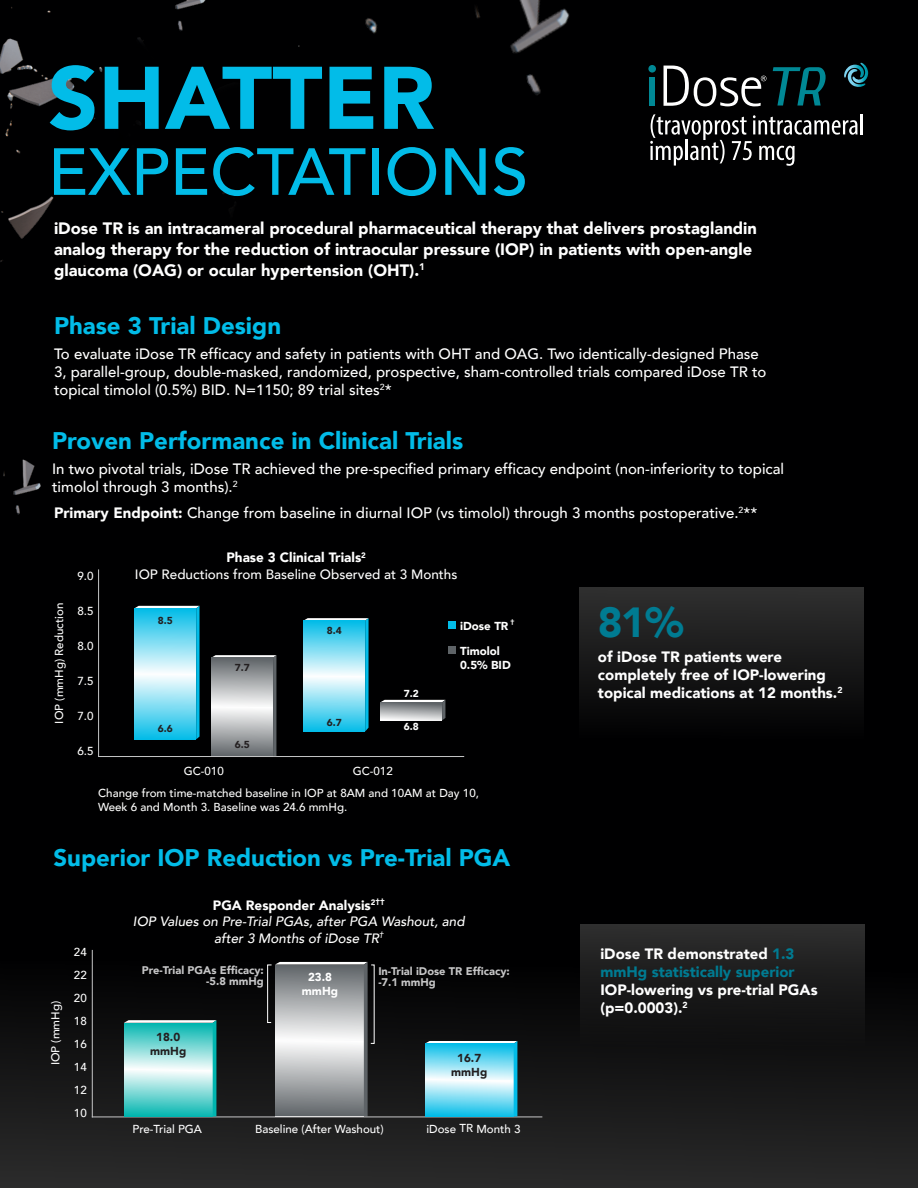
<style>
.page{position:relative;width:918px;height:1188px;background:#000001}
.page>*{position:absolute;margin:0;border:0;box-sizing:border-box;transform-origin:0 0}
.t1{font:900 87.75px "Avenir";color:#02bce8}
.t2{font:500 65.85px "Avenir";color:#02bce8}
.t3{font:900 42px "Avenir";color:#007b92}
.t4{font:900 24px "Avenir";color:#02bce8}
.t5{font:900 16.5px/21px "Avenir";color:#fff}
.t6{font:500 15px/18px "Avenir";color:#fff}
.t7{font:900 15px/18px "Avenir";color:#fff}
.t8{font:italic 500 13.5px "Avenir";color:#fff}
.t9{font:900 13.5px "Avenir";color:#fff}
.t10{font:500 13.5px "Avenir";color:#fff}
.t11{font:500 11.55px/13.8px "Avenir";color:#fff}
.t12{font:900 11.55px/13.5px "Avenir";color:#fff}
.t13{font:900 11.55px "Avenir";color:#231f20}
.t14{font:900 11.1px "Avenir";color:#c6c6c7}
.t15{font:900 10.05px "Avenir";color:#231f20}
.t16{font:900 10.05px "Avenir";color:#fff}
.t17{font:900 6.75px "Avenir";color:#fff}
.s1{font-weight:900}
.s2{color:#007b92}
</style>
<div class="page">
<img style="left:3px;top:459px;width:38px;height:56px">
<img style="left:0;top:0;width:233px;height:267px">
<img style="left:298px;top:0;width:410px;height:107px">
<div style="left:649px;top:77px;width:6px;height:29px;background:#008895"></div>
<div style="left:648px;top:65px;width:8px;height:8px;background:#008895;border-radius:50%"></div>
<svg style="left:664px;top:66px;width:102px;height:40px"></svg>
<hr style="left:861px;top:114px;width:2px;height:20px;background:#fff">
<svg style="left:650px;top:114px;width:208px;height:52px"></svg>
<svg style="left:773px;top:67px;width:53px;height:39px"></svg>
<svg style="left:844px;top:63px;width:24px;height:24px"></svg>
<div style="left:580px;top:587px;width:284px;height:153px;background:linear-gradient(to bottom,#303030,#000001)"></div>
<hr style="left:98px;top:569px;width:1px;height:188px;background:#c6c7c8">
<hr style="left:98px;top:756px;width:366px;height:1px;background:#c6c7c8">
<div style="left:448px;top:621px;width:8px;height:7px;background:#02bce8"></div>
<div style="left:448px;top:646px;width:8px;height:8px;background:#5e6367"></div>
<svg style="left:135px;top:606px;width:65px;height:133px"></svg>
<div style="left:134px;top:608px;width:62px;height:66px;background:linear-gradient(to bottom,#00bbe7,#f6fcfe)"></div>
<div style="left:134px;top:674px;width:62px;height:65px;background:linear-gradient(to bottom,#fcfefe,#06bde8)"></div>
<svg style="left:211px;top:655px;width:65px;height:101px"></svg>
<div style="left:211px;top:658px;width:62px;height:49px;background:linear-gradient(to bottom,#5e6367,#fbfbfb)"></div>
<div style="left:211px;top:707px;width:62px;height:49px;background:linear-gradient(to bottom,#fdfdfd,#616569)"></div>
<svg style="left:381px;top:700px;width:64px;height:20px"></svg>
<svg style="left:380px;top:702px;width:62px;height:18px"></svg>
<svg style="left:303px;top:618px;width:66px;height:113px"></svg>
<div style="left:303px;top:621px;width:62px;height:55px;background:linear-gradient(to bottom,#02bce8,#f8fdfe)"></div>
<div style="left:303px;top:676px;width:62px;height:55px;background:linear-gradient(to bottom,#fdfefe,#07bde8)"></div>
<div style="left:0;top:961px;width:918px;height:227px;background:linear-gradient(to bottom,#010102,#2b2b2b)"></div>
<svg style="left:275px;top:962px;width:93px;height:154px"></svg>
<div style="left:275px;top:965px;width:89px;height:76px;background:linear-gradient(to bottom,#5e6367,#fafafa)"></div>
<div style="left:275px;top:1041px;width:89px;height:75px;background:linear-gradient(to bottom,#fcfcfc,#606569)"></div>
<hr style="left:92px;top:950px;width:1px;height:167px;background:#c6c6c7">
<hr style="left:92px;top:1116px;width:450px;height:1px;background:#c6c6c7">
<div style="left:267px;top:965px;width:5px;height:58px;border:1px solid #fff"></div>
<svg style="left:124px;top:1020px;width:92px;height:96px"></svg>
<div style="left:124px;top:1023px;width:89px;height:47px;background:linear-gradient(to bottom,#00b5af,#fafdfd)"></div>
<div style="left:124px;top:1070px;width:89px;height:46px;background:linear-gradient(to bottom,#fbfdfd,#0db8b2)"></div>
<svg style="left:425px;top:1041px;width:92px;height:75px"></svg>
<div style="left:425px;top:1044px;width:89px;height:36px;background:linear-gradient(to bottom,#03bce8,#effafd)"></div>
<div style="left:425px;top:1080px;width:89px;height:36px;background:linear-gradient(to bottom,#fdfefe,#12c0e9)"></div>
<div style="left:580px;top:924px;width:285px;height:124px;background:linear-gradient(to bottom,#2c2c2c,#0b0b0c)"></div>
<p class="t1" style="left:48px;top:23px;width:388px">SHATTER</p>
<p class="t2" style="left:48px;top:115px;width:482px">EXPECTATIONS</p>
<p class="t5" style="left:54px;top:217px;width:705px">iDose TR is an intracameral procedural pharmaceutical therapy that delivers prostaglandin analog therapy for the reduction of intraocular pressure (IOP) in patients with open-angle glaucoma (OAG) or ocular hypertension (OHT).<sup>1</sup></p>
<p class="t4" style="left:54px;top:305px;width:229px">Phase 3 Trial Design</p>
<p class="t6" style="left:54px;top:344px;width:714px">To evaluate iDose TR efficacy and safety in patients with OHT and OAG. Two identically-designed Phase<br>3, parallel-group, double-masked, randomized, prospective, sham-controlled trials compared iDose TR to topical timolol (0.5%) BID. N=1150; 89 trial sites<sup>2</sup>*</p>
<p class="t4" style="left:52px;top:420px;width:413px">Proven Performance in Clinical Trials</p>
<p class="t6" style="left:52px;top:459px;width:734px">In two pivotal trials, iDose TR achieved the pre-specified primary efficacy endpoint (non-inferiority to topical timolol through 3 months).<sup>2</sup></p>
<p class="t6" style="left:54px;top:503px;width:705px"><span class="s1">Primary Endpoint:</span> Change from baseline in diurnal IOP (vs timolol) through 3 months postoperative.<sup>2</sup>**</p>
<p class="t11" style="left:52px;top:724px;width:122px;rotate:-90deg">IOP (mmHg) Reduction</p>
<p class="t9" style="left:226px;top:546px;width:141px">Phase 3 Clinical Trials<sup>2</sup></p>
<p class="t11" style="left:77px;top:568px;width:18px">9.0</p>
<p class="t10" style="left:135px;top:563px;width:324px">IOP Reductions from Baseline Observed at 3 Months</p>
<p class="t11" style="left:77px;top:603px;width:18px">8.5</p>
<p class="t11" style="left:77px;top:638px;width:18px">8.0</p>
<p class="t11" style="left:77px;top:674px;width:18px">7.5</p>
<p class="t11" style="left:77px;top:709px;width:18px">7.0</p>
<p class="t11" style="left:77px;top:744px;width:18px">6.5</p>
<p class="t11" style="left:184px;top:763px;width:42px">GC-010</p>
<p class="t11" style="left:353px;top:763px;width:42px">GC-012</p>
<p class="t15" style="left:158px;top:612px;width:16px">8.5</p>
<p class="t12" style="left:460px;top:619px;width:50px">iDose TR</p>
<p class="t17" style="left:510px;top:616px;width:5px">†</p>
<p class="t12" style="left:460px;top:644px;width:52px">Timolol<br>0.5% BID</p>
<p class="t15" style="left:327px;top:622px;width:16px">8.4</p>
<p class="t15" style="left:235px;top:659px;width:16px">7.7</p>
<p class="t16" style="left:404px;top:685px;width:16px">7.2</p>
<p class="t16" style="left:404px;top:718px;width:16px">6.8</p>
<p class="t15" style="left:327px;top:714px;width:16px">6.7</p>
<p class="t15" style="left:158px;top:720px;width:16px">6.6</p>
<p class="t15" style="left:235px;top:736px;width:16px">6.5</p>
<p class="t11" style="left:98px;top:785px;width:382px">Change from time-matched baseline in IOP at 8AM and 10AM at Day 10,<br>Week 6 and Month 3. Baseline was 24.6 mmHg.</p>
<p class="t4" style="left:54px;top:837px;width:458px">Superior IOP Reduction vs Pre-Trial PGA</p>
<p class="t11" style="left:48px;top:1065px;width:66px;rotate:-90deg">IOP (mmHg)</p>
<p class="t11" style="left:74px;top:945px;width:14px">24</p>
<p class="t11" style="left:74px;top:967px;width:14px">22</p>
<p class="t11" style="left:74px;top:990px;width:14px">20</p>
<p class="t11" style="left:74px;top:1013px;width:14px">18</p>
<p class="t11" style="left:74px;top:1036px;width:14px">16</p>
<p class="t11" style="left:74px;top:1059px;width:14px">14</p>
<p class="t11" style="left:74px;top:1082px;width:14px">12</p>
<p class="t11" style="left:74px;top:1105px;width:14px">10</p>
<p class="t9" style="left:213px;top:894px;width:173px">PGA Responder Analysis<sup>2††</sup></p>
<p class="t8" style="left:133px;top:914px;width:333px">IOP Values on Pre-Trial PGAs, after PGA Washout, and</p>
<p class="t8" style="left:214px;top:930px;width:171px">after 3 Months of iDose TR<sup>†</sup></p>
<p class="t14" style="left:142px;top:960px;width:124px">Pre-Trial PGAs Efficacy:</p>
<p class="t14" style="left:206px;top:972px;width:59px">-5.8 mmHg</p>
<p class="t13" style="left:156px;top:1027px;width:25px">18.0</p>
<p class="t13" style="left:150px;top:1041px;width:38px">mmHg</p>
<p class="t12" style="left:308px;top:970px;width:25px">23.8</p>
<p class="t12" style="left:302px;top:984px;width:38px">mmHg</p>
<p class="t14" style="left:378px;top:961px;width:133px">In-Trial iDose TR Efficacy:</p>
<p class="t14" style="left:378px;top:973px;width:59px">-7.1 mmHg</p>
<p class="t13" style="left:457px;top:1048px;width:25px">16.7</p>
<p class="t13" style="left:451px;top:1062px;width:38px">mmHg</p>
<p class="t11" style="left:133px;top:1121px;width:71px">Pre-Trial PGA</p>
<p class="t11" style="left:255px;top:1121px;width:130px">Baseline (After Washout)</p>
<p class="t11" style="left:426px;top:1121px;width:95px">iDose TR Month 3</p>
<p class="t3" style="left:598px;top:587px;width:87px">81%</p>
<p class="t7" style="left:598px;top:647px;width:246px">of iDose TR patients were completely free of IOP-lowering topical medications at 12 months.<sup>2</sup></p>
<p class="t7" style="left:600px;top:945px;width:219px">iDose TR demonstrated <span class="s2">1.3 mmHg statistically superior<br></span>IOP-lowering vs pre-trial PGAs (p=0.0003).<sup>2</sup></p>
</div>
